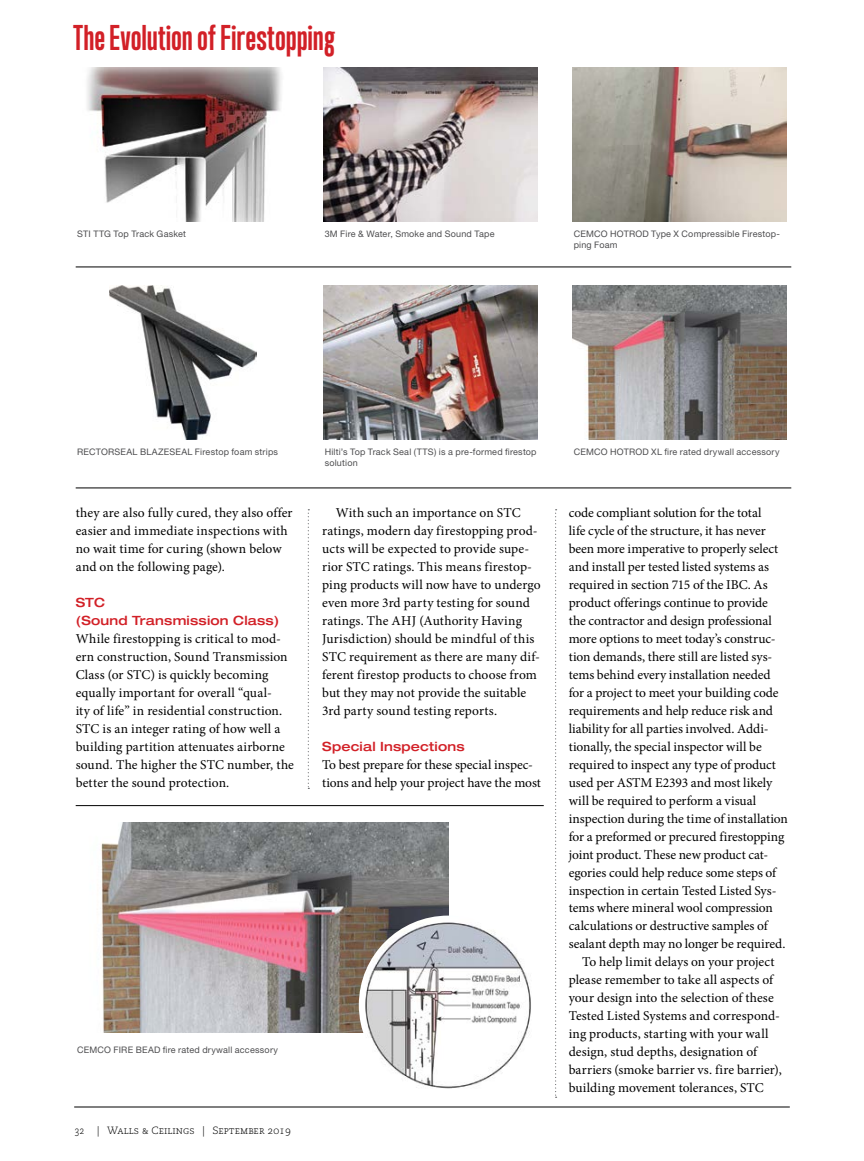
<style>
.page{position:relative;width:864px;height:1161px;background:#fff}
.page>*{position:absolute;margin:0;border:0;box-sizing:border-box;transform-origin:0 0}
.t1{font:700 32.7px "Trump Gothic Pro";color:#d22027}
.t2{font:13.5px/18px "Minion Pro";color:#000}
.t3{font:500 expanded 12.75px/18px "Helvetica Neue";letter-spacing:.015em;color:#d22027}
.t4{font:10.5px "Caecilia Light SC";color:#000;scale:.85 1}
.t5{font:9px/10.8px "Helvetica Neue";letter-spacing:.02em;color:#4d4d4f}
</style>
<div class="page">
<hr style="left:74px;top:1107px;width:716px;height:1px;background:#000">
<svg style="left:555px;top:509px;width:2px;height:589px"></svg>
<svg style="left:308px;top:509px;width:1px;height:280px"></svg>
<img style="left:101px;top:823px;width:347px;height:209px">
<img style="left:359px;top:916px;width:179px;height:179px;border-radius:89px">
<hr style="left:76px;top:267px;width:715px;height:1px;background:#000">
<hr style="left:76px;top:488px;width:715px;height:1px;background:#000">
<hr style="left:76px;top:805px;width:468px;height:1px;background:#000">
<img style="left:87px;top:68px;width:195px;height:154px">
<img style="left:109px;top:285px;width:148px;height:155px">
<img style="left:323px;top:68px;width:215px;height:154px">
<img style="left:323px;top:285px;width:215px;height:155px">
<img style="left:572px;top:68px;width:215px;height:154px">
<img style="left:572px;top:285px;width:215px;height:155px">
<h1 class="t1" style="left:73px;top:17px;width:264px">The Evolution of Firestopping</h1>
<p class="t5" style="left:77px;top:228px;width:110px">STI TTG Top Track Gasket</p>
<p class="t5" style="left:325px;top:228px;width:171px">3M Fire &amp; Water, Smoke and Sound Tape</p>
<p class="t5" style="left:574px;top:228px;width:208px">CEMCO HOTROD Type X Compressible Firestop&shy;ping Foam</p>
<p class="t5" style="left:77px;top:446px;width:202px">RECTORSEAL BLAZESEAL Firestop foam strips</p>
<p class="t2" style="left:76px;top:503px;width:218px">they are also fully cured, they also offer easier and immediate inspections with no wait time for curing (shown below and on the following page).</p>
<p class="t3" style="left:76px;top:593px;width:205px">STC<br>(Sound Transmission Class)</p>
<p class="t2" style="left:76px;top:629px;width:220px">While firestopping is critical to mod&shy;ern construction, Sound Transmission Class (or STC) is quickly becoming equally important for overall “qual-<br>ity of life” in residential construction.<br>STC is an integer rating of how well a building partition attenuates airborne sound. The higher the STC number, the better the sound protection.</p>
<p class="t5" style="left:77px;top:1044px;width:202px">CEMCO FIRE BEAD fire rated drywall accessory</p>
<p class="t4" style="left:75px;top:1124px;width:256px">32 | Walls &amp; Ceilings | September 2019</p>
<p class="t5" style="left:325px;top:446px;width:213px">Hilti’s Top Track Seal (TTS) is a pre-formed firestop solution</p>
<p class="t2" style="left:322px;top:503px;width:220px;text-indent:14px">With such an importance on STC ratings, modern day firestopping prod&shy;ucts will be expected to provide supe&shy;rior STC ratings. This means firestop&shy;ping products will now have to undergo even more 3rd party testing for sound ratings. The AHJ (Authority Having Jurisdiction) should be mindful of this STC requirement as there are many dif&shy;ferent firestop products to choose from but they may not provide the suitable 3rd party sound testing reports.</p>
<p class="t3" style="left:322px;top:737px;width:144px">Special Inspections</p>
<p class="t2" style="left:322px;top:755px;width:220px">To best prepare for these special inspec&shy;tions and help your project have the most</p>
<p class="t5" style="left:574px;top:446px;width:207px">CEMCO HOTROD XL fire rated drywall accessory</p>
<p class="t2" style="left:569px;top:503px;width:194px">code compliant solution for the total</p>
<p class="t2" style="left:569px;top:521px;width:198px">life cycle of the structure, it has never</p>
<p class="t2" style="left:569px;top:539px;width:211px">been more imperative to properly select</p>
<p class="t2" style="left:569px;top:557px;width:202px">and install per tested listed systems as</p>
<p class="t2" style="left:569px;top:575px;width:201px">required in section 715 of the IBC. As</p>
<p class="t2" style="left:569px;top:593px;width:201px">product offerings continue to provide</p>
<p class="t2" style="left:569px;top:611px;width:205px">the contractor and design professional</p>
<p class="t2" style="left:569px;top:629px;width:208px">more options to meet today’s construc-</p>
<p class="t2" style="left:569px;top:647px;width:205px">tion demands, there still are listed sys-</p>
<p class="t2" style="left:569px;top:665px;width:203px">tems behind every installation needed</p>
<p class="t2" style="left:569px;top:683px;width:211px">for a project to meet your building code</p>
<p class="t2" style="left:569px;top:701px;width:206px">requirements and help reduce risk and</p>
<p class="t2" style="left:569px;top:719px;width:201px">liability for all parties involved. Addi-</p>
<p class="t2" style="left:569px;top:737px;width:195px">tionally, the special inspector will be</p>
<p class="t2" style="left:569px;top:755px;width:209px">required to inspect any type of product</p>
<p class="t2" style="left:569px;top:773px;width:205px">used per ASTM E2393 and most likely</p>
<p class="t2" style="left:569px;top:791px;width:189px">will be required to perform a visual</p>
<p class="t2" style="left:569px;top:809px;width:221px">inspection during the time of installation</p>
<p class="t2" style="left:569px;top:827px;width:217px">for a preformed or precured firestopping</p>
<p class="t2" style="left:569px;top:845px;width:201px">joint product. These new product cat-</p>
<p class="t2" style="left:569px;top:863px;width:209px">egories could help reduce some steps of</p>
<p class="t2" style="left:569px;top:881px;width:209px">inspection in certain Tested Listed Sys-</p>
<p class="t2" style="left:569px;top:899px;width:206px">tems where mineral wool compression</p>
<p class="t2" style="left:569px;top:917px;width:201px">calculations or destructive samples of</p>
<p class="t2" style="left:569px;top:935px;width:218px">sealant depth may no longer be required.</p>
<p class="t2" style="left:582px;top:953px;width:194px">To help limit delays on your project</p>
<p class="t2" style="left:569px;top:971px;width:206px">please remember to take all aspects of</p>
<p class="t2" style="left:569px;top:989px;width:207px">your design into the selection of these</p>
<p class="t2" style="left:569px;top:1007px;width:213px">Tested Listed Systems and correspond-</p>
<p class="t2" style="left:569px;top:1025px;width:201px">ing products, starting with your wall</p>
<p class="t2" style="left:569px;top:1043px;width:190px">design, stud depths, designation of</p>
<p class="t2" style="left:569px;top:1061px;width:215px">barriers (smoke barrier vs. fire barrier),</p>
<p class="t2" style="left:569px;top:1079px;width:197px">building movement tolerances, STC</p>
</div>
